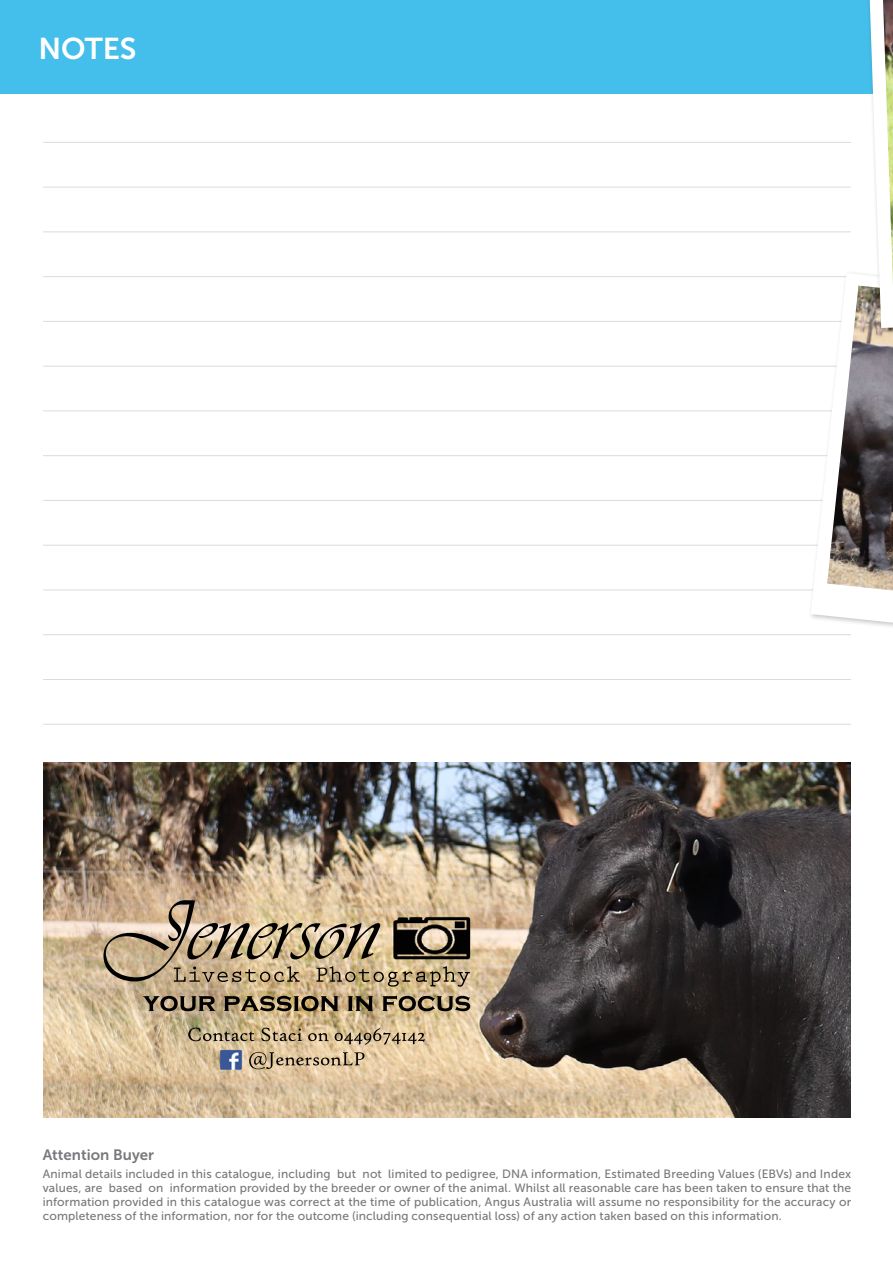
<style>
.page{position:relative;width:893px;height:1263px;background:#fff}
.page>*{position:absolute;margin:0;border:0;box-sizing:border-box;transform-origin:0 0}
.t1{font:30px "Museo Sans 700";letter-spacing:-.005em;color:#fff}
.t2{font:15px "Museo Sans 700";letter-spacing:.005em;color:#76787b}
.t3{font:12px/14.2px "Museo Sans 500";letter-spacing:.015em;color:#76787b;text-align:justify}
</style>
<div class="page">
<hr style="left:43px;top:276px;width:808px;height:1px;background:#c7c8ca">
<hr style="left:43px;top:187px;width:808px;height:1px;background:#c7c8ca">
<hr style="left:43px;top:142px;width:808px;height:1px;background:#c7c8ca">
<hr style="left:43px;top:366px;width:808px;height:1px;background:#c7c8ca">
<hr style="left:43px;top:321px;width:808px;height:1px;background:#c7c8ca">
<hr style="left:43px;top:231px;width:808px;height:1px;background:#c7c8ca">
<hr style="left:43px;top:410px;width:808px;height:1px;background:#c7c8ca">
<hr style="left:43px;top:590px;width:808px;height:1px;background:#c7c8ca">
<hr style="left:43px;top:679px;width:808px;height:1px;background:#c7c8ca">
<hr style="left:43px;top:634px;width:808px;height:1px;background:#c7c8ca">
<hr style="left:43px;top:724px;width:808px;height:1px;background:#c7c8ca">
<div style="left:0;top:0;width:893px;height:93px;background:#44beea"></div>
<hr style="left:43px;top:500px;width:808px;height:1px;background:#c7c8ca">
<hr style="left:43px;top:455px;width:808px;height:1px;background:#c7c8ca">
<hr style="left:43px;top:545px;width:808px;height:1px;background:#c7c8ca">
<img style="left:43px;top:763px;width:808px;height:354px">
<div style="left:808px;top:270px;width:85px;height:386px;background:#fff"></div>
<svg style="left:811px;top:0;width:82px;height:623px"></svg>
<img style="left:883px;top:0;width:10px;height:286px">
<p class="t1" style="left:39px;top:31px;width:100px">NOTES</p>
<p class="t2" style="left:43px;top:1146px;width:113px">Attention Buyer</p>
<p class="t3" style="left:43px;top:1166px;width:810px">Animal details included in this catalogue, including but not limited to pedigree, DNA information, Estimated Breeding Values (EBVs) and Index values, are based on information provided by the breeder or owner of the animal. Whilst all reasonable care has been taken to ensure that the information provided in this catalogue was correct at the time of publication, Angus Australia will assume no responsibility for the accuracy or completeness of the information, nor for the outcome (including consequential loss) of any action taken based on this information.</p>
</div>
